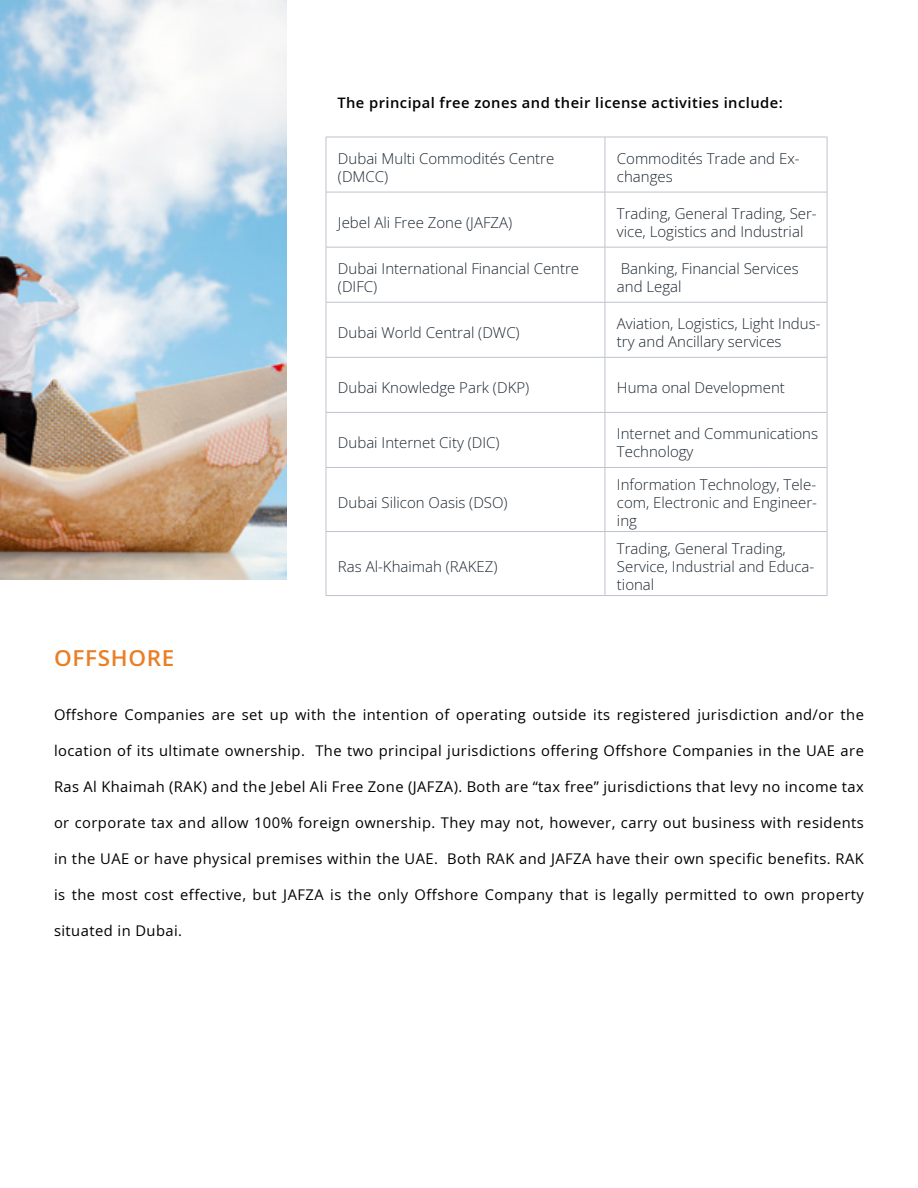
<style>
.page{position:relative;width:918px;height:1188px;background:#fff}
.page>*{position:absolute;margin:0;border:0;box-sizing:border-box;transform-origin:0 0}
.t1{font:600 22.5px "Open Sans";letter-spacing:.03em;color:#ea7e24}
.t2{font:300 15px/18px "Open Sans";color:#1b2630}
.t3{font:14.7px "Open Sans";letter-spacing:.03em;color:#000}
.t4{font:600 14.7px "Open Sans";letter-spacing:.03em;color:#000}
</style>
<div class="page">
<img style="left:0;top:0;width:286px;height:580px">
<svg style="left:327px;top:138px;width:500px;height:457px"></svg>
<hr style="left:326px;top:137px;width:279px;height:1px;background:#bec3ce">
<hr style="left:326px;top:137px;width:1px;height:55px;background:#bec3ce">
<hr style="left:605px;top:137px;width:222px;height:1px;background:#bec3ce">
<hr style="left:605px;top:137px;width:1px;height:55px;background:#bec3ce">
<hr style="left:827px;top:137px;width:1px;height:55px;background:#bec3ce">
<hr style="left:326px;top:192px;width:279px;height:1px;background:#bec3ce">
<hr style="left:326px;top:192px;width:1px;height:55px;background:#bec3ce">
<hr style="left:605px;top:192px;width:222px;height:1px;background:#bec3ce">
<hr style="left:605px;top:192px;width:1px;height:55px;background:#bec3ce">
<hr style="left:827px;top:192px;width:1px;height:55px;background:#bec3ce">
<hr style="left:326px;top:247px;width:279px;height:1px;background:#bec3ce">
<hr style="left:326px;top:247px;width:1px;height:55px;background:#bec3ce">
<hr style="left:605px;top:247px;width:222px;height:1px;background:#bec3ce">
<hr style="left:605px;top:247px;width:1px;height:55px;background:#bec3ce">
<hr style="left:827px;top:247px;width:1px;height:55px;background:#bec3ce">
<hr style="left:326px;top:302px;width:279px;height:1px;background:#bec3ce">
<hr style="left:326px;top:302px;width:1px;height:55px;background:#bec3ce">
<hr style="left:605px;top:302px;width:222px;height:1px;background:#bec3ce">
<hr style="left:605px;top:302px;width:1px;height:55px;background:#bec3ce">
<hr style="left:827px;top:302px;width:1px;height:55px;background:#bec3ce">
<hr style="left:326px;top:357px;width:279px;height:1px;background:#bec3ce">
<hr style="left:326px;top:358px;width:1px;height:54px;background:#bec3ce">
<hr style="left:605px;top:357px;width:222px;height:1px;background:#bec3ce">
<hr style="left:605px;top:358px;width:1px;height:54px;background:#bec3ce">
<hr style="left:827px;top:358px;width:1px;height:54px;background:#bec3ce">
<hr style="left:326px;top:412px;width:279px;height:1px;background:#bec3ce">
<hr style="left:326px;top:413px;width:1px;height:54px;background:#bec3ce">
<hr style="left:605px;top:412px;width:222px;height:1px;background:#bec3ce">
<hr style="left:605px;top:413px;width:1px;height:54px;background:#bec3ce">
<hr style="left:827px;top:413px;width:1px;height:54px;background:#bec3ce">
<hr style="left:326px;top:467px;width:279px;height:1px;background:#bec3ce">
<hr style="left:326px;top:468px;width:1px;height:63px;background:#bec3ce">
<hr style="left:605px;top:467px;width:222px;height:1px;background:#bec3ce">
<hr style="left:605px;top:468px;width:1px;height:63px;background:#bec3ce">
<hr style="left:827px;top:468px;width:1px;height:63px;background:#bec3ce">
<hr style="left:326px;top:531px;width:279px;height:1px;background:#bec3ce">
<hr style="left:326px;top:532px;width:1px;height:63px;background:#bec3ce">
<hr style="left:605px;top:531px;width:222px;height:1px;background:#bec3ce">
<hr style="left:605px;top:532px;width:1px;height:63px;background:#bec3ce">
<hr style="left:827px;top:532px;width:1px;height:63px;background:#bec3ce">
<hr style="left:326px;top:595px;width:279px;height:1px;background:#bec3ce">
<hr style="left:605px;top:595px;width:222px;height:1px;background:#bec3ce">
<p class="t4" style="left:337px;top:93px;width:447px">The principal free zones and their license activities include:</p>
<p class="t2" style="left:338px;top:149px;width:218px">Dubai Multi Commodités Centre (DMCC)</p>
<p class="t2" style="left:617px;top:149px;width:184px">Commodités Trade and Ex&shy;changes</p>
<p class="t2" style="left:338px;top:213px;width:176px">Jebel Ali Free Zone (JAFZA)</p>
<p class="t2" style="left:617px;top:204px;width:201px">Trading, General Trading, Ser&shy;vice, Logistics and Industrial</p>
<p class="t2" style="left:338px;top:259px;width:243px">Dubai International Financial Centre (DIFC)</p>
<p class="t2" style="left:617px;top:259px;width:183px">Banking, Financial Services and Legal</p>
<p class="t2" style="left:338px;top:323px;width:183px">Dubai World Central (DWC)</p>
<p class="t2" style="left:617px;top:314px;width:205px">Aviation, Logistics, Light Indus&shy;try and Ancillary services</p>
<p class="t2" style="left:338px;top:378px;width:193px">Dubai Knowledge Park (DKP)</p>
<p class="t2" style="left:617px;top:378px;width:170px">Huma onal Development</p>
<p class="t2" style="left:338px;top:433px;width:163px">Dubai Internet City (DIC)</p>
<p class="t2" style="left:617px;top:424px;width:203px">Internet and Communications<br>Technology</p>
<p class="t2" style="left:338px;top:493px;width:171px">Dubai Silicon Oasis (DSO)</p>
<p class="t2" style="left:617px;top:475px;width:202px;text-align:justify">Information Technology, Tele&shy;com, Electronic and Engineer&shy;ing</p>
<h1 class="t1" style="left:54px;top:642px;width:122px">OFFSHORE</h1>
<p class="t2" style="left:338px;top:557px;width:161px">Ras Al-Khaimah (RAKEZ)</p>
<p class="t2" style="left:617px;top:539px;width:199px">Trading, General Trading,<br>Service, Industrial and Educa&shy;tional</p>
<p class="t3" style="left:54px;top:705px;width:811px">Offshore Companies are set up with the intention of operating outside its registered jurisdiction and/or the</p>
<p class="t3" style="left:54px;top:741px;width:811px">location of its ultimate ownership. The two principal jurisdictions offering Offshore Companies in the UAE are</p>
<p class="t3" style="left:54px;top:777px;width:811px">Ras Al Khaimah (RAK) and the Jebel Ali Free Zone (JAFZA). Both are “tax free” jurisdictions that levy no income tax</p>
<p class="t3" style="left:54px;top:813px;width:811px">or corporate tax and allow 100% foreign ownership. They may not, however, carry out business with residents</p>
<p class="t3" style="left:54px;top:849px;width:811px">in the UAE or have physical premises within the UAE. Both RAK and JAFZA have their own specific benefits. RAK</p>
<p class="t3" style="left:54px;top:885px;width:811px">is the most cost effective, but JAFZA is the only Offshore Company that is legally permitted to own property</p>
<p class="t3" style="left:54px;top:921px;width:130px">situated in Dubai.</p>
</div>
